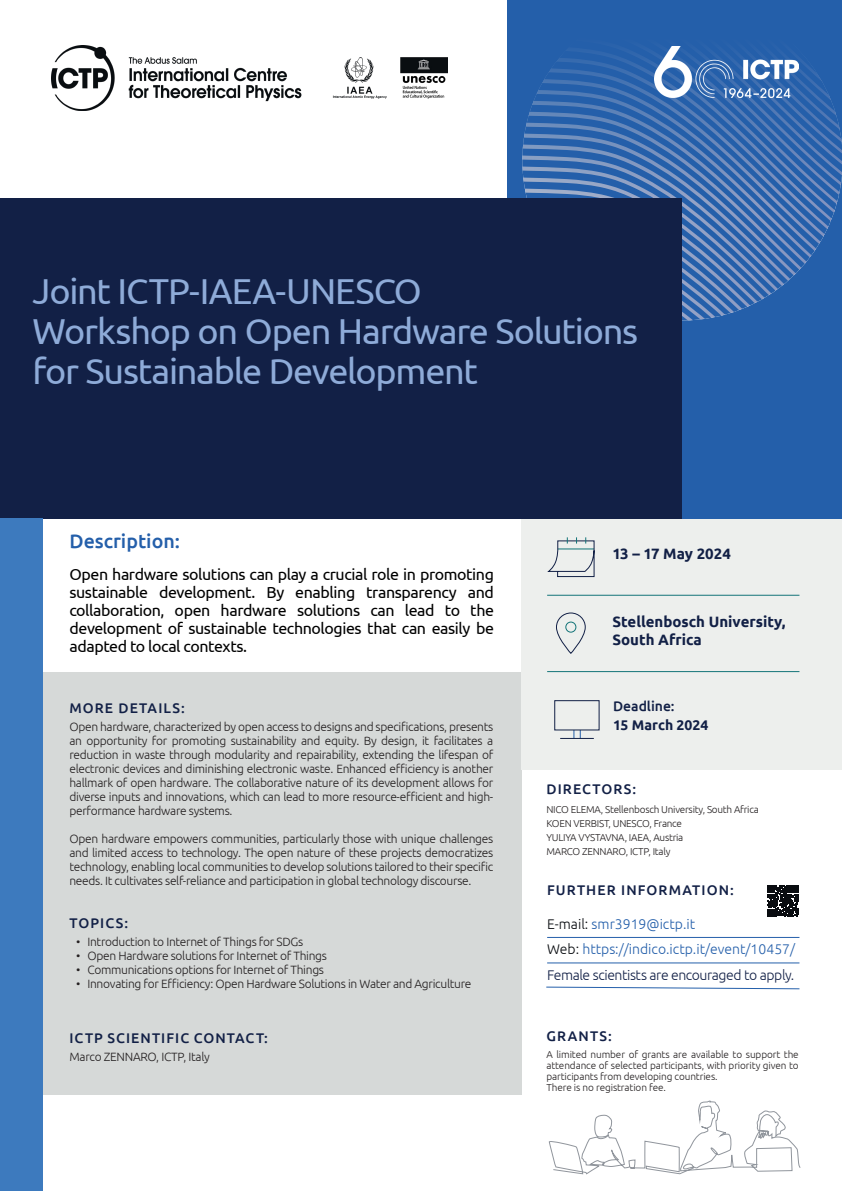
<style>
.page{position:relative;width:842px;height:1191px;background:#fff}
.page>*{position:absolute;margin:0;border:0;box-sizing:border-box;transform-origin:0 0}
.t1{font:36px "Ubuntu";letter-spacing:-.035em;color:#8eabd8}
.t2{font:500 19.6px "Ubuntu";color:#245faa}
.t3{font:16px/18px "Ubuntu";letter-spacing:-.025em;color:#000;text-align:justify}
.Date__time__location{font:700 15px "Ubuntu";color:#122046}
.H8{font:500 14px "Ubuntu";letter-spacing:.08em;color:#122046}
.H9_ICTP{font:300 14px "Ubuntu";color:#245faa}
.Date__time__location-2{font:300 14px "Ubuntu";letter-spacing:-.03em;color:#122046}
.Date__time__location-3{font:700 14px "Ubuntu";color:#122046}
.Date__time__location-4{font:500 14px "Ubuntu";color:#122046}
.t4{font:300 12px/14px "Ubuntu";letter-spacing:-.025em;color:#231f20;text-align:justify}
.t5{font:300 10px/11px "Ubuntu";letter-spacing:-.025em;color:#231f20;text-align:justify}
.s1{color:#090c10}
</style>
<div class="page">
<div style="left:507px;top:0;width:335px;height:519px;background:#245faa"></div>
<svg style="left:681px;top:265px;width:123px;height:11px"></svg>
<svg style="left:681px;top:254px;width:132px;height:11px"></svg>
<svg style="left:681px;top:243px;width:139px;height:11px"></svg>
<svg style="left:681px;top:232px;width:145px;height:11px"></svg>
<svg style="left:681px;top:221px;width:150px;height:11px"></svg>
<svg style="left:681px;top:210px;width:154px;height:11px"></svg>
<svg style="left:681px;top:199px;width:157px;height:11px"></svg>
<svg style="left:522px;top:51px;width:320px;height:148px"></svg>
<div style="left:43px;top:672px;width:479px;height:422px;background:#d6d9d8"></div>
<div style="left:0;top:198px;width:681px;height:321px;background:#122046"></div>
<div style="left:0;top:519px;width:43px;height:672px;background:#3d7abe"></div>
<img style="left:51px;top:46px;width:397px;height:64px">
<svg style="left:767px;top:885px;width:31px;height:31px"></svg>
<div style="left:522px;top:519px;width:320px;height:251px;background:#edefed"></div>
<svg style="left:549px;top:1100px;width:252px;height:75px"></svg>
<hr style="left:547px;top:595px;width:252px;height:1px;background:#137478">
<svg style="left:548px;top:537px;width:47px;height:40px"></svg>
<div style="left:556px;top:612px;width:30px;height:42px;border:1px solid #122046;border-radius:14px"></div>
<div style="left:565px;top:621px;width:11px;height:11px;border:1px solid #137478;border-radius:50%"></div>
<hr style="left:547px;top:671px;width:252px;height:1px;background:#137478">
<img style="left:655px;top:46px;width:144px;height:52px">
<hr style="left:547px;top:937px;width:252px;height:1px;background:#245faa">
<hr style="left:547px;top:962px;width:252px;height:1px;background:#245faa">
<svg style="left:546px;top:986px;width:254px;height:3px"></svg>
<svg style="left:554px;top:700px;width:46px;height:39px"></svg>
<h2 class="t1" style="left:33px;top:270px;width:391px">Joint ICTP-IAEA-UNESCO</h2>
<h2 class="t1" style="left:33px;top:310px;width:607px">Workshop on Open Hardware Solutions</h2>
<h2 class="t1" style="left:33px;top:350px;width:447px">for Sustainable Development</h2>
<h3 class="t2" style="left:69px;top:528px;width:112px">Description:</h3>
<h4 class="t3" style="left:69px;top:564px;width:426px">Open hardware solutions can play a crucial role in promoting sustainable development. By enabling transparency and collaboration, open hardware solutions can lead to the development of sustainable technologies that can easily be adapted to local contexts.</h4>
<p class="H8" style="left:69px;top:699px;width:117px">MORE DETAILS:</p>
<p class="t4" style="left:69px;top:719px;width:425px">Open hardware, characterized by open access to designs and specifications, presents an opportunity for promoting sustainability and equity. By design, it facilitates a reduction in waste through modularity and repairability, extending the lifespan of electronic devices and diminishing electronic waste. Enhanced efficiency is another hallmark of open hardware. The collaborative nature of its development allows for diverse inputs and innovations, which can lead to more resource-efficient and high&shy;performance hardware systems.</p>
<p class="t4" style="left:69px;top:831px;width:425px">Open hardware empowers communities, particularly those with unique challenges and limited access to technology. The open nature of these projects democratizes technology, enabling local communities to develop solutions tailored to their specific needs. It cultivates self-reliance and participation in global technology discourse.</p>
<p class="H8" style="left:69px;top:914px;width:60px">TOPICS:</p>
<p class="t4" style="left:76px;top:934px;width:229px">• Introduction to Internet of Things for SDGs</p>
<p class="t4" style="left:76px;top:948px;width:252px">• Open Hardware solutions for Internet of Things</p>
<p class="t4" style="left:76px;top:962px;width:249px">• Communications options for Internet of Things</p>
<p class="t4" style="left:76px;top:976px;width:397px">• Innovating for Efficiency: Open Hardware Solutions in Water and Agriculture</p>
<p class="H8" style="left:69px;top:1028px;width:200px">ICTP SCIENTIFIC CONTACT:</p>
<p class="t4" style="left:69px;top:1049px;width:142px">Marco ZENNARO, ICTP, Italy</p>
<p class="Date__time__location" style="left:612px;top:544px;width:120px">13 – 17 May 2024</p>
<p class="Date__time__location" style="left:612px;top:612px;width:175px">Stellenbosch University,</p>
<p class="Date__time__location" style="left:612px;top:630px;width:91px">South Africa</p>
<p class="Date__time__location-4" style="left:613px;top:696px;width:63px">Deadline:</p>
<p class="Date__time__location-3" style="left:613px;top:716px;width:97px">15 March 2024</p>
<h6 class="H8" style="left:546px;top:779px;width:91px">DIRECTORS:</h6>
<p class="t5" style="left:546px;top:804px;width:214px">NICO ELEMA, Stellenbosch University, South Africa</p>
<p class="t5" style="left:546px;top:818px;width:137px">KOEN VERBIST, UNESCO, France</p>
<p class="t5" style="left:546px;top:832px;width:138px">YULIYA VYSTAVNA, IAEA, Austria</p>
<p class="t5" style="left:546px;top:846px;width:125px">MARCO ZENNARO, ICTP, Italy</p>
<p class="H8" style="left:547px;top:880px;width:188px">FURTHER INFORMATION:</p>
<p class="H9_ICTP" style="left:547px;top:915px;width:150px"><span class="s1">E-mail:</span> smr3919@ictp.it</p>
<p class="H9_ICTP" style="left:547px;top:940px;width:249px"><span class="s1">Web:</span> https://indico.ictp.it/event/10457/</p>
<p class="Date__time__location-2" style="left:547px;top:966px;width:249px">Female scientists are encouraged to apply.</p>
<h6 class="H8" style="left:546px;top:1027px;width:67px">GRANTS:</h6>
<p class="t5" style="left:546px;top:1048px;width:254px">A limited number of grants are available to support the attendance of selected participants, with priority given to participants from developing countries.</p>
<p class="t5" style="left:546px;top:1081px;width:121px">There is no registration fee.</p>
</div>
